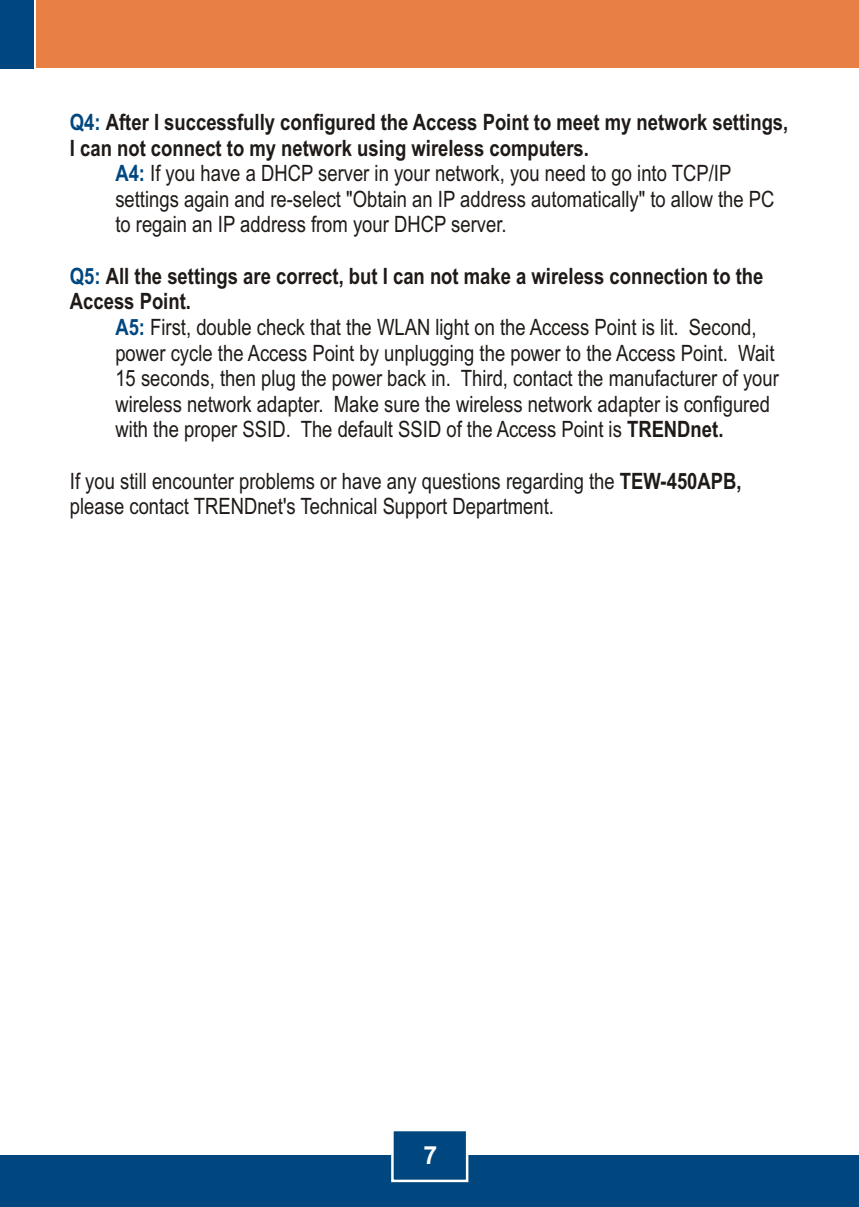
<style>
.page{position:relative;width:859px;height:1207px;background:#fff}
.page>*{position:absolute;margin:0;border:0;box-sizing:border-box;transform-origin:0 0}
.t1{font:700 25px "Arial";color:#fff}
.t2{font:22.5px/25.5px "Arial Narrow";color:#1f1a17}
.t3{font:700 22.5px "Arial Narrow";color:#1f1a17}
.s1{color:#004780}
.s2{font-weight:700;color:#004780}
.s3{font-weight:700}
</style>
<div class="page">
<div style="left:0;top:1155px;width:859px;height:51px;background:#004780"></div>
<div style="left:37px;top:0;width:822px;height:68px;background:#e88045"></div>
<div style="left:0;top:0;width:34px;height:68px;background:#004780"></div>
<svg style="left:391px;top:1131px;width:78px;height:52px"></svg>
<p class="t3" style="left:70px;top:114px;width:720px"><span class="s1">Q4:</span> After I successfully configured the Access Point to meet my network settings,</p>
<p class="t2" style="left:115px;top:163px;width:617px"><span class="s2">A4:</span> If you have a DHCP server in your network, you need to go into TCP/IP</p>
<p class="t3" style="left:70px;top:139px;width:520px">I can not connect to my network using wireless computers.</p>
<p class="t2" style="left:115px;top:188px;width:660px">settings again and re-select "Obtain an IP address automatically" to allow the PC to regain an IP address from your DHCP server.</p>
<p class="t3" style="left:70px;top:267px;width:695px"><span class="s1">Q5:</span> All the settings are correct, but I can not make a wireless connection to the</p>
<p class="t2" style="left:115px;top:316px;width:642px"><span class="s2">A5:</span> First, double check that the WLAN light on the Access Point is lit. Second,</p>
<p class="t3" style="left:70px;top:293px;width:123px">Access Point.</p>
<p class="t2" style="left:115px;top:342px;width:665px">power cycle the Access Point by unplugging the power to the Access Point. Wait 15 seconds, then plug the power back in. Third, contact the manufacturer of your wireless network adapter. Make sure the wireless network adapter is configured with the proper SSID. The default SSID of the Access Point is <span class="s3">TRENDnet.</span></p>
<p class="t2" style="left:70px;top:470px;width:673px">If you still encounter problems or have any questions regarding the <span class="s3">TEW-450APB, </span>please contact TRENDnet's Technical Support Department.</p>
<p class="t1" style="left:423px;top:1146px;width:15px">7</p>
</div>
